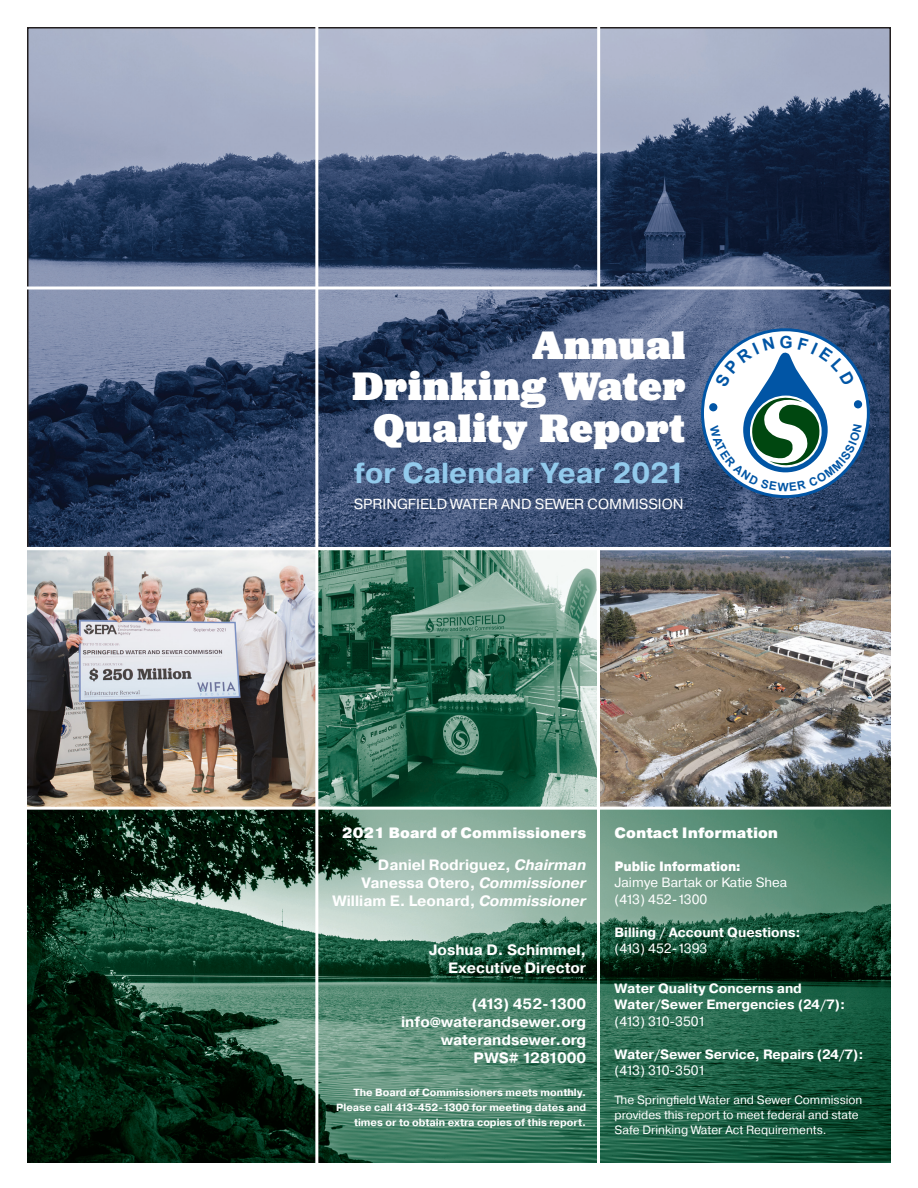
<style>
.page{position:relative;width:918px;height:1188px;background:#fff}
.page>*{position:absolute;margin:0;border:0;box-sizing:border-box;transform-origin:0 0}
.t1{font:900 41.4px/41.4px "Jubilat";letter-spacing:.025em;color:#fff;text-align:right}
.t2{font:700 28.95px "Pragmatica";color:#92caec}
.t3{font:700 15px "Pragmatica";color:#fff}
.t4{font:900 15px "Pragmatica";color:#fff}
.t5{font:14.55px "Pragmatica";color:#fff}
.t6{font:700 13.5px/16.5px "Pragmatica";color:#fff}
.t7{font:13.5px/16.5px "Pragmatica";color:#fff}
.t8{font:12px/15px "Pragmatica";color:#fff}
.t9{font:700 10.5px/15px "Pragmatica";color:#fff;text-align:right}
.s1{font-style:italic}
.s2{font-size:13.5px}
.s3{font-family:"Pragmatica Cond";font-weight:900}
.s4{font-weight:400}
</style>
<div class="page">
<img style="left:27px;top:810px;width:864px;height:352px">
<img style="left:30px;top:30px;width:858px;height:517px">
<svg style="left:701px;top:328px;width:169px;height:170px"></svg>
<div style="left:704px;top:331px;width:163px;height:164px;background:#fff;border-radius:50%"></div>
<img style="left:27px;top:550px;width:288px;height:257px">
<img style="left:600px;top:550px;width:291px;height:257px">
<img style="left:318px;top:550px;width:279px;height:257px">
<svg style="left:27px;top:286px;width:864px;height:4px"></svg>
<hr style="left:315px;top:27px;width:3px;height:1155px;background:#fff">
<hr style="left:597px;top:548px;width:3px;height:630px;background:#fff">
<hr style="left:597px;top:27px;width:3px;height:262px;background:#fff">
<svg style="left:710px;top:336px;width:152px;height:155px"></svg>
<p class="t1" style="left:353px;top:324px;width:334px">Annual<br>Drinking Water<br>Quality Report</p>
<p class="t2" style="left:354px;top:454px;width:333px">for Calendar Year 2021</p>
<p class="t5" style="left:354px;top:495px;width:331px">SPRINGFIELD WATER AND SEWER COMMISSION</p>
<p class="t4" style="left:342px;top:824px;width:246px">2021 Board of Commissioners</p>
<p class="t3" style="left:378px;top:855px;width:210px">Daniel Rodriguez, <span class="s1">Chairman</span></p>
<p class="t3" style="left:361px;top:873px;width:226px">Vanessa Otero, <span class="s1">Commissioner</span></p>
<p class="t3" style="left:332px;top:891px;width:255px">William E. Leonard, <span class="s1">Commissioner</span></p>
<p class="t3" style="left:429px;top:941px;width:159px">Joshua D. Schimmel,</p>
<p class="t3" style="left:448px;top:959px;width:140px">Executive Director</p>
<p class="t3" style="left:472px;top:995px;width:116px">(413) 452-1300</p>
<p class="t3" style="left:401px;top:1013px;width:187px">info<span class="s2">@</span>waterandsewer.org</p>
<p class="t3" style="left:441px;top:1031px;width:147px">waterandsewer.org</p>
<p class="t3" style="left:473px;top:1049px;width:114px">PWS# 1281000</p>
<p class="t9" style="left:336px;top:1086px;width:252px">The Board of Commissioners meets monthly.<br>Please call 413-452-1300 for meeting dates and times or to obtain extra copies of this report.</p>
<p class="t4" style="left:615px;top:823px;width:165px">Contact Information</p>
<p class="t7" style="left:615px;top:858px;width:174px"><span class="s3">Public Information:<br></span>Jaimye Bartak or Katie Shea</p>
<p class="t7" style="left:615px;top:891px;width:94px">(413) 452-1300</p>
<p class="t6" style="left:615px;top:924px;width:188px">Billing / Account Questions: <span class="s4">(413) 452-1393</span></p>
<p class="t6" style="left:615px;top:980px;width:232px">Water Quality Concerns and<br>Water/Sewer Emergencies (24/7): <span class="s4">(413) 310-3501</span></p>
<p class="t6" style="left:615px;top:1046px;width:251px">Water/Sewer Service, Repairs (24/7): <span class="s4">(413) 310-3501</span></p>
<p class="t8" style="left:615px;top:1093px;width:249px">The Springfield Water and Sewer Commission provides this report to meet federal and state</p>
<p class="t8" style="left:615px;top:1123px;width:214px">Safe Drinking Water Act Requirements.</p>
</div>
